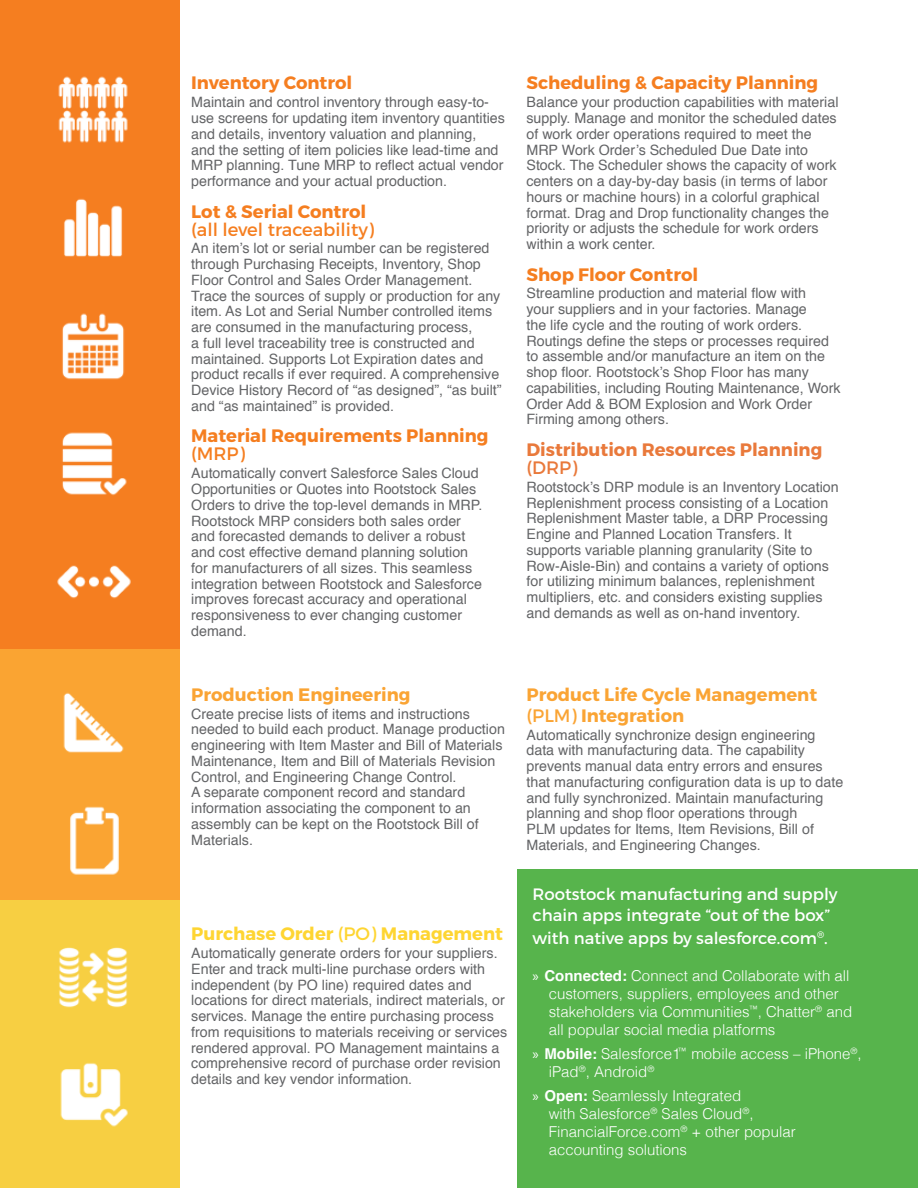
<style>
.page{position:relative;width:918px;height:1188px;background:#fff}
.page>*{position:absolute;margin:0;border:0;box-sizing:border-box;transform-origin:0 0}
.t1{font:700 18px "Montserrat";color:#f57e20}
.t2{font:700 18px/21px "Montserrat";color:#faa434}
.t3{font:700 18px "Montserrat";color:#e9793b}
.t4{font:18px "Montserrat";color:#f57e20}
.t5{font:700 18px "Montserrat";color:#fed532}
.t6{font:18px "Montserrat";color:#e9793b}
.t7{font:16.5px/21px "Montserrat";color:#fff}
.t8{font:300 15px/18px "Helvetica";color:#fff}
.t9{font:14.25px/15.8px "Helvetica";color:#636466}
.s1{font-weight:400}
.s2{font-family:"Myriad Pro";font-weight:400}
.s3{font-weight:700}
</style>
<div class="page">
<div style="left:0;top:0;width:180px;height:649px;background:#f57e20"></div>
<div style="left:0;top:649px;width:180px;height:251px;background:#faa432"></div>
<img style="left:64px;top:198px;width:59px;height:59px">
<img style="left:58px;top:76px;width:70px;height:67px">
<img style="left:62px;top:432px;width:65px;height:64px">
<img style="left:62px;top:313px;width:63px;height:67px">
<img style="left:57px;top:565px;width:74px;height:34px">
<img style="left:63px;top:692px;width:61px;height:61px">
<img style="left:70px;top:806px;width:49px;height:69px">
<div style="left:518px;top:869px;width:400px;height:319px;background:#57b44c"></div>
<div style="left:0;top:900px;width:180px;height:288px;background:#f7cf42"></div>
<img style="left:59px;top:947px;width:69px;height:61px">
<img style="left:60px;top:1063px;width:68px;height:64px">
<p class="t1" style="left:191px;top:72px;width:163px">Inventory Control</p>
<p class="t9" style="left:191px;top:95px;width:315px">Maintain and control inventory through easy-to&shy;use screens for updating item inventory quantities and details, inventory valuation and planning,<br>and the setting of item policies like lead-time and MRP planning. Tune MRP to reflect actual vendor performance and your actual production.</p>
<p class="t1" style="left:191px;top:200px;width:177px">Lot &amp; Serial Control</p>
<p class="t4" style="left:191px;top:218px;width:184px">(all level traceability)</p>
<p class="t9" style="left:191px;top:241px;width:312px">An item’s lot or serial number can be registered through Purchasing Receipts, Inventory, Shop Floor Control and Sales Order Management.<br>Trace the sources of supply or production for any item. As Lot and Serial Number controlled items are consumed in the manufacturing process,<br>a full level traceability tree is constructed and maintained. Supports Lot Expiration dates and product recalls if ever required. A comprehensive Device History Record of “as designed”, “as built” and “as maintained” is provided.</p>
<p class="t1" style="left:191px;top:425px;width:299px">Material Requirements Planning</p>
<p class="t4" style="left:191px;top:443px;width:55px">(MRP)</p>
<p class="t9" style="left:191px;top:466px;width:293px">Automatically convert Salesforce Sales Cloud Opportunities or Quotes into Rootstock Sales Orders to drive the top-level demands in MRP.<br>Rootstock MRP considers both sales order and forecasted demands to deliver a robust and cost effective demand planning solution for manufacturers of all sizes. This seamless integration between Rootstock and Salesforce improves forecast accuracy and operational responsiveness to ever changing customer demand.</p>
<p class="t1" style="left:526px;top:72px;width:293px">Scheduling &amp; Capacity Planning</p>
<p class="t9" style="left:526px;top:95px;width:314px">Balance your production capabilities with material supply. Manage and monitor the scheduled dates of work order operations required to meet the MRP Work Order’s Scheduled Due Date into Stock. The Scheduler shows the capacity of work centers on a day-by-day basis (in terms of labor hours or machine hours) in a colorful graphical format. Drag and Drop functionality changes the priority or adjusts the schedule for work orders within a work center.</p>
<p class="t1" style="left:526px;top:263px;width:173px">Shop Floor Control</p>
<p class="t9" style="left:526px;top:286px;width:316px">Streamline production and material flow with<br>your suppliers and in your factories. Manage<br>the life cycle and the routing of work orders.<br>Routings define the steps or processes required to assemble and/or manufacture an item on the shop floor. Rootstock’s Shop Floor has many capabilities, including Routing Maintenance, Work Order Add &amp; BOM Explosion and Work Order Firming among others.</p>
<p class="t3" style="left:526px;top:438px;width:297px">Distribution Resources Planning</p>
<p class="t6" style="left:526px;top:457px;width:53px">(DRP)</p>
<p class="t9" style="left:526px;top:479px;width:314px">Rootstock’s DRP module is an Inventory Location Replenishment process consisting of a Location Replenishment Master table, a DRP Processing Engine and Planned Location Transfers. It supports variable planning granularity (Site to Row-Aisle-Bin) and contains a variety of options for utilizing minimum balances, replenishment multipliers, etc. and considers existing supplies and demands as well as on-hand inventory.</p>
<p class="t2" style="left:191px;top:684px;width:221px">Production Engineering</p>
<p class="t9" style="left:191px;top:706px;width:315px">Create precise lists of items and instructions needed to build each product. Manage production engineering with Item Master and Bill of Materials Maintenance, Item and Bill of Materials Revision Control, and Engineering Change Control.<br>A separate component record and standard information associating the component to an assembly can be kept on the Rootstock Bill of Materials.</p>
<p class="t5" style="left:191px;top:923px;width:313px">Purchase Order <span class="s1">(PO)</span> Management</p>
<p class="t9" style="left:191px;top:946px;width:317px">Automatically generate orders for your suppliers.<br>Enter and track multi-line purchase orders with independent (by PO line) required dates and locations for direct materials, indirect materials, or services. Manage the entire purchasing process from requisitions to materials receiving or services rendered approval. PO Management maintains a comprehensive record of purchase order revision details and key vendor information.</p>
<p class="t2" style="left:526px;top:684px;width:292px">Product Life Cycle Management <span class="s1">(PLM)</span> Integration</p>
<p class="t9" style="left:526px;top:727px;width:318px">Automatically synchronize design engineering data with manufacturing data. The capability prevents manual data entry errors and ensures that manufacturing configuration data is up to date and fully synchronized. Maintain manufacturing planning and shop floor operations through<br>PLM updates for Items, Item Revisions, Bill of Materials, and Engineering Changes.</p>
<p class="t7" style="left:532px;top:884px;width:307px">Rootstock manufacturing and supply chain apps integrate “out of the box”</p>
<p class="t7" style="left:532px;top:927px;width:297px">with native apps by salesforce.com<sup>®</sup>.</p>
<p class="t8" style="left:549px;top:966px;width:305px;text-indent:-16px"><span class="s2">»</span> <span class="s3">Connected:</span> Connect and Collaborate with all customers, suppliers, employees and other stakeholders via Communities<sup>™</sup>, Chatter<sup>®</sup> and all popular social media platforms</p>
<p class="t8" style="left:549px;top:1044px;width:315px;text-indent:-16px"><span class="s2">»</span> <span class="s3">Mobile:</span> Salesforce1<sup>™</sup> mobile access – iPhone<sup>®</sup>, iPad<sup>®</sup>, Android<sup>®</sup></p>
<p class="t8" style="left:549px;top:1086px;width:248px;text-indent:-16px"><span class="s2">»</span> <span class="s3">Open:</span> Seamlessly Integrated<br>with Salesforce<sup>®</sup> Sales Cloud<sup>®</sup>,<br>FinancialForce.com<sup>®</sup> + other popular accounting solutions</p>
</div>
